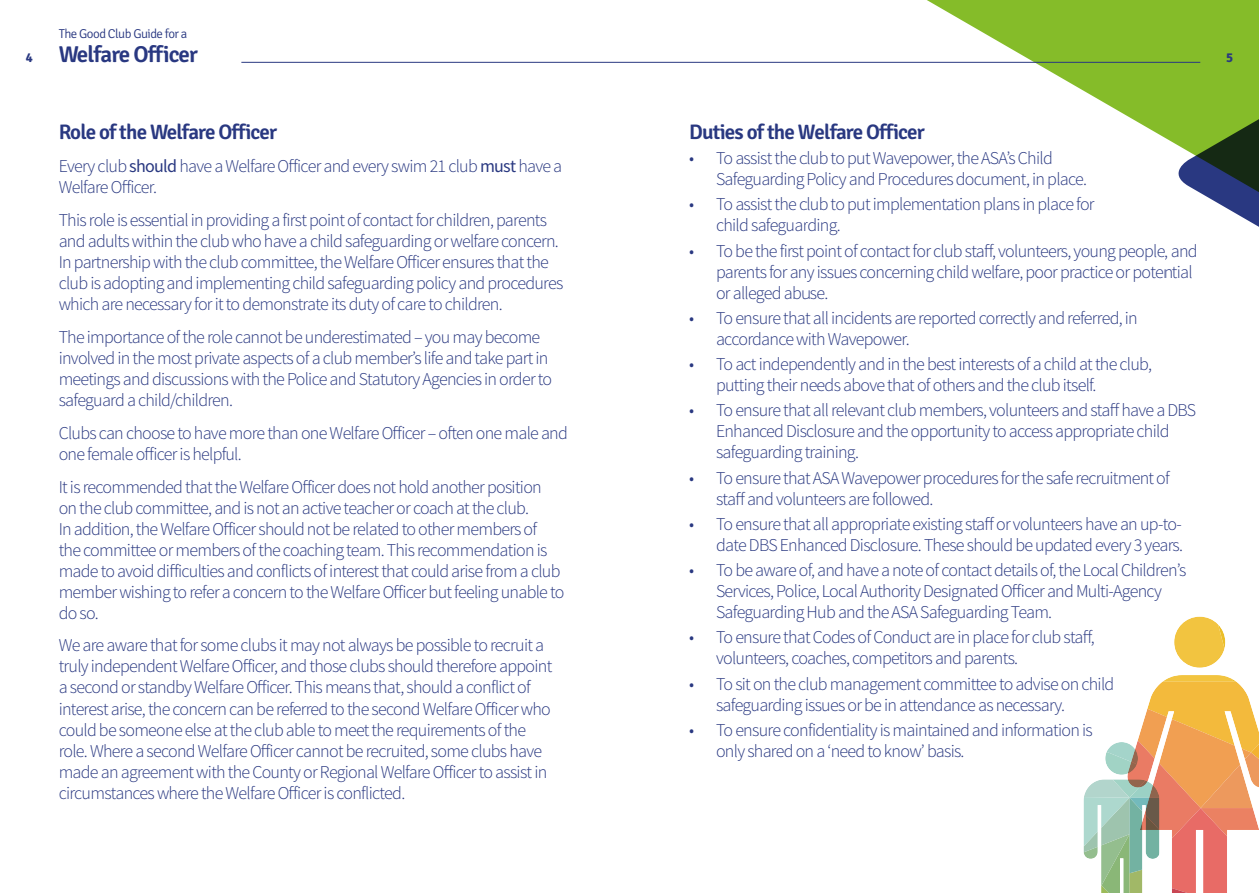
<style>
.page{position:relative;width:1259px;height:893px;background:#fff}
.page>*{position:absolute;margin:0;border:0;box-sizing:border-box;transform-origin:0 0}
.t1{font:600 22.95px "Signika";letter-spacing:-.04em;color:#293881}
.t2{font:600 21px "Signika";letter-spacing:-.04em;color:#293881}
.t3{font:300 18px/21px "Source Sans Pro";letter-spacing:-.04em;color:#293881}
.t4{font:700 13.2px "Signika";color:#293881}
.t5{font:300 12.9px "Signika";letter-spacing:-.04em;color:#293881}
.s1{font-weight:400}
</style>
<div class="page">
<svg style="left:840px;top:0;width:419px;height:145px"></svg>
<svg style="left:1177px;top:51px;width:82px;height:176px;background:#759656"></svg>
<svg style="left:1083px;top:617px;width:176px;height:276px"></svg>
<hr style="left:241px;top:62px;width:959px;height:1px;background:#293881">
<p class="t5" style="left:59px;top:26px;width:130px">The Good Club Guide for a</p>
<p class="t1" style="left:59px;top:41px;width:141px">Welfare Officer</p>
<p class="t4" style="left:26px;top:50px;width:9px">4</p>
<p class="t4" style="left:1226px;top:50px;width:9px">5</p>
<p class="t2" style="left:59px;top:119px;width:220px">Role of the Welfare Officer</p>
<p class="t3" style="left:59px;top:155px;width:505px">Every club <span class="s1">should</span> have a Welfare Officer and every swim 21 club <span class="s1">must</span> have a<br>Welfare Officer.</p>
<p class="t3" style="left:59px;top:209px;width:506px">This role is essential in providing a first point of contact for children, parents and adults within the club who have a child safeguarding or welfare concern.<br>In partnership with the club committee, the Welfare Officer ensures that the club is adopting and implementing child safeguarding policy and procedures which are necessary for it to demonstrate its duty of care to children.</p>
<p class="t3" style="left:59px;top:326px;width:495px">The importance of the role cannot be underestimated – you may become involved in the most private aspects of a club member’s life and take part in meetings and discussions with the Police and Statutory Agencies in order to safeguard a child/children.</p>
<p class="t3" style="left:59px;top:422px;width:511px">Clubs can choose to have more than one Welfare Officer – often one male and one female officer is helpful.</p>
<p class="t3" style="left:59px;top:476px;width:507px">It is recommended that the Welfare Officer does not hold another position on the club committee, and is not an active teacher or coach at the club.<br>In addition, the Welfare Officer should not be related to other members of<br>the committee or members of the coaching team. This recommendation is made to avoid difficulties and conflicts of interest that could arise from a club member wishing to refer a concern to the Welfare Officer but feeling unable to do so.</p>
<p class="t3" style="left:59px;top:635px;width:495px">We are aware that for some clubs it may not always be possible to recruit a truly independent Welfare Officer, and those clubs should therefore appoint a second or standby Welfare Officer. This means that, should a conflict of interest arise, the concern can be referred to the second Welfare Officer who could be someone else at the club able to meet the requirements of the role. Where a second Welfare Officer cannot be recruited, some clubs have made an agreement with the County or Regional Welfare Officer to assist in circumstances where the Welfare Officer is conflicted.</p>
<p class="t2" style="left:689px;top:119px;width:237px">Duties of the Welfare Officer</p>
<p class="t3" style="left:716px;top:148px;width:372px;text-indent:-27px">• To assist the club to put Wavepower, the ASA’s Child<br>Safeguarding Policy and Procedures document, in place.</p>
<p class="t3" style="left:716px;top:194px;width:380px;text-indent:-27px">• To assist the club to put implementation plans in place for child safeguarding.</p>
<p class="t3" style="left:716px;top:240px;width:483px;text-indent:-27px">• To be the first point of contact for club staff, volunteers, young people, and parents for any issues concerning child welfare, poor practice or potential or alleged abuse.</p>
<p class="t3" style="left:716px;top:307px;width:423px;text-indent:-27px">• To ensure that all incidents are reported correctly and referred, in accordance with Wavepower.</p>
<p class="t3" style="left:716px;top:354px;width:437px;text-indent:-27px">• To act independently and in the best interests of a child at the club, putting their needs above that of others and the club itself.</p>
<p class="t3" style="left:716px;top:400px;width:481px;text-indent:-27px">• To ensure that all relevant club members, volunteers and staff have a DBS<br>Enhanced Disclosure and the opportunity to access appropriate child safeguarding training.</p>
<p class="t3" style="left:716px;top:467px;width:455px;text-indent:-27px">• To ensure that ASA Wavepower procedures for the safe recruitment of staff and volunteers are followed.</p>
<p class="t3" style="left:689px;top:514px;width:495px;text-align:right">• To ensure that all appropriate existing staff or volunteers have an up-to&shy;date DBS Enhanced Disclosure. These should be updated every 3 years.</p>
<p class="t3" style="left:716px;top:560px;width:472px;text-indent:-27px">• To be aware of, and have a note of contact details of, the Local Children’s<br>Services, Police, Local Authority Designated Officer and Multi-Agency<br>Safeguarding Hub and the ASA Safeguarding Team.</p>
<p class="t3" style="left:716px;top:627px;width:380px;text-indent:-27px">• To ensure that Codes of Conduct are in place for club staff, volunteers, coaches, competitors and parents.</p>
<p class="t3" style="left:716px;top:673px;width:400px;text-indent:-27px">• To sit on the club management committee to advise on child safeguarding issues or be in attendance as necessary.</p>
<p class="t3" style="left:716px;top:720px;width:378px;text-indent:-27px">• To ensure confidentiality is maintained and information is only shared on a ‘need to know’ basis.</p>
</div>
